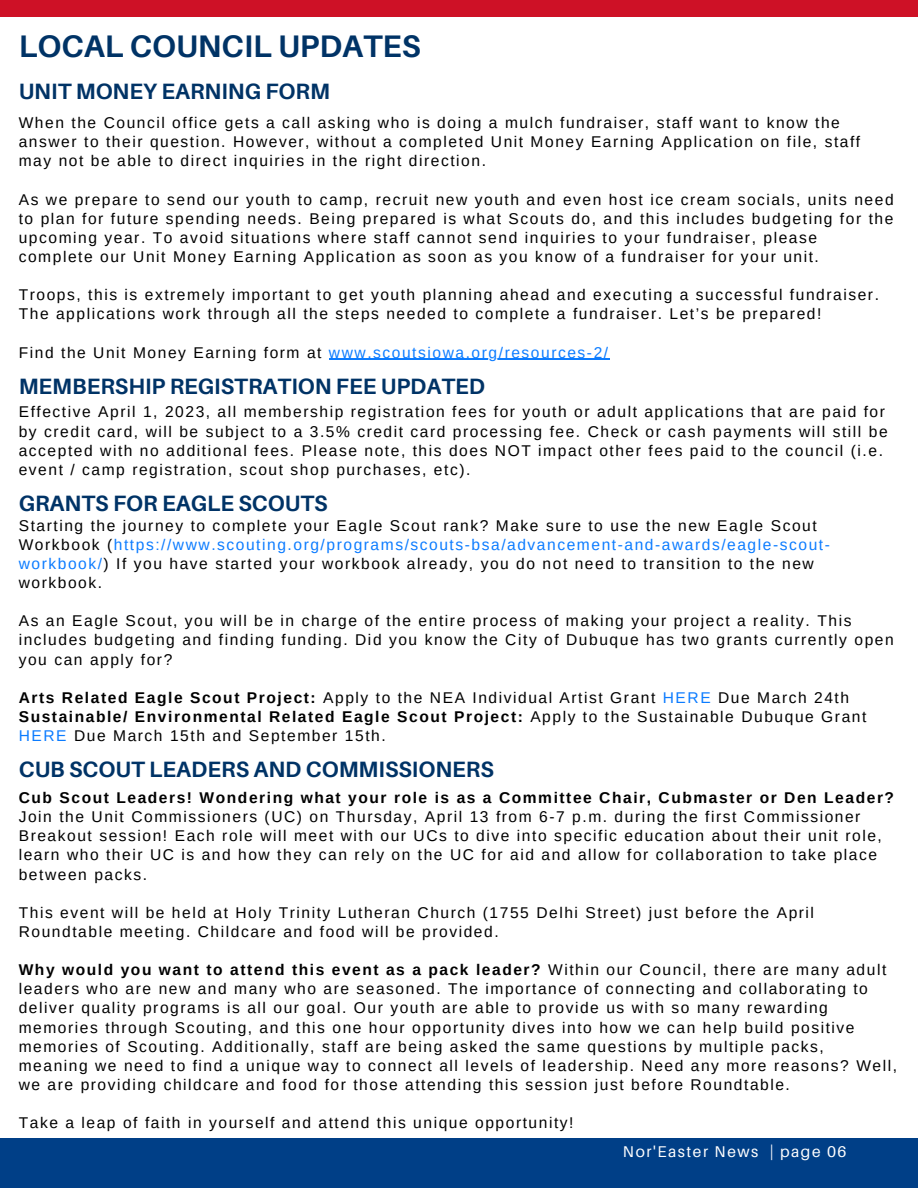
<style>
.page{position:relative;width:918px;height:1188px;background:#fff}
.page>*{position:absolute;margin:0;border:0;box-sizing:border-box;transform-origin:0 0}
.t1{font:700 31.2px "Aileron";color:#036}
.t2{font:700 22.2px "Aileron";color:#036}
.t3{font:15.6px/19.2px "Arimo";letter-spacing:.1em;color:#000}
.t4{font:700 15.6px "Arimo";letter-spacing:.1em;color:#000}
.t5{font:15.6px "Arimo";letter-spacing:.1em;color:#0c7cff}
.t6{font:15.6px "Aileron";letter-spacing:.1em;color:#fff}
.s1{color:#000}
.s2{color:#0c7cff}
.s3{font-weight:700}
</style>
<div class="page">
<div style="left:0;top:1139px;width:918px;height:49px;background:#003f87"></div>
<div style="left:0;top:0;width:918px;height:17px;background:#ce1126"></div>
<hr style="left:329px;top:359px;width:281px;height:1px;background:#0c7cff">
<h1 class="t1" style="left:19px;top:27px;width:404px">LOCAL COUNCIL UPDATES</h1>
<h2 class="t2" style="left:19px;top:78px;width:313px">UNIT MONEY EARNING FORM</h2>
<p class="t3" style="left:19px;top:113px;width:843px">When the Council office gets a call asking who is doing a mulch fundraiser, staff want to know the answer to their question. However, without a completed Unit Money Earning Application on file, staff may not be able to direct inquiries in the right direction.</p>
<p class="t3" style="left:19px;top:190px;width:876px">As we prepare to send our youth to camp, recruit new youth and even host ice cream socials, units need to plan for future spending needs. Being prepared is what Scouts do, and this includes budgeting for the upcoming year. To avoid situations where staff cannot send inquiries to your fundraiser, please complete our Unit Money Earning Application as soon as you know of a fundraiser for your unit.</p>
<p class="t3" style="left:19px;top:285px;width:862px">Troops, this is extremely important to get youth planning ahead and executing a successful fundraiser.<br>The applications work through all the steps needed to complete a fundraiser. Let’s be prepared!</p>
<p class="t5" style="left:19px;top:344px;width:591px"><span class="s1">Find the Unit Money Earning form at</span> www.scoutsiowa.org/resources-2/</p>
<h2 class="t2" style="left:19px;top:373px;width:468px">MEMBERSHIP REGISTRATION FEE UPDATED</h2>
<p class="t3" style="left:19px;top:402px;width:870px">Effective April 1, 2023, all membership registration fees for youth or adult applications that are paid for by credit card, will be subject to a 3.5% credit card processing fee. Check or cash payments will still be accepted with no additional fees. Please note, this does NOT impact other fees paid to the council (i.e. event / camp registration, scout shop purchases, etc).</p>
<h2 class="t2" style="left:19px;top:490px;width:310px">GRANTS FOR EAGLE SCOUTS</h2>
<p class="t3" style="left:19px;top:516px;width:813px">Starting the journey to complete your Eagle Scout rank? Make sure to use the new Eagle Scout Workbook (<span class="s2">https://www.scouting.org/programs/scouts-bsa/advancement-and-awards/eagle-scout&shy;workbook/</span>) If you have started your workbook already, you do not need to transition to the new workbook.</p>
<p class="t3" style="left:19px;top:611px;width:877px">As an Eagle Scout, you will be in charge of the entire process of making your project a reality. This includes budgeting and finding funding. Did you know the City of Dubuque has two grants currently open you can apply for?</p>
<p class="t3" style="left:19px;top:688px;width:849px"><span class="s3">Arts Related Eagle Scout Project:</span> Apply to the NEA Individual Artist Grant <span class="s2">HERE</span> Due March 24th<br><span class="s3">Sustainable/ Environmental Related Eagle Scout Project:</span> Apply to the Sustainable Dubuque Grant<br><span class="s2">HERE</span> Due March 15th and September 15th.</p>
<h2 class="t2" style="left:19px;top:755px;width:477px">CUB SCOUT LEADERS AND COMMISSIONERS</h2>
<p class="t4" style="left:19px;top:789px;width:877px">Cub Scout Leaders! Wondering what your role is as a Committee Chair, Cubmaster or Den Leader?</p>
<p class="t3" style="left:19px;top:807px;width:865px">Join the Unit Commissioners (UC) on Thursday, April 13 from 6-7 p.m. during the first Commissioner Breakout session! Each role will meet with our UCs to dive into specific education about their unit role, learn who their UC is and how they can rely on the UC for aid and allow for collaboration to take place between packs.</p>
<p class="t3" style="left:19px;top:903px;width:797px">This event will be held at Holy Trinity Lutheran Church (1755 Delhi Street) just before the April<br>Roundtable meeting. Childcare and food will be provided.</p>
<p class="t3" style="left:19px;top:960px;width:880px"><span class="s3">Why would you want to attend this event as a pack leader?</span> Within our Council, there are many adult leaders who are new and many who are seasoned. The importance of connecting and collaborating to deliver quality programs is all our goal. Our youth are able to provide us with so many rewarding memories through Scouting, and this one hour opportunity dives into how we can help build positive memories of Scouting. Additionally, staff are being asked the same questions by multiple packs,<br>meaning we need to find a unique way to connect all levels of leadership. Need any more reasons? Well, we are providing childcare and food for those attending this session just before Roundtable.</p>
<p class="t3" style="left:19px;top:1113px;width:556px">Take a leap of faith in yourself and attend this unique opportunity!</p>
<p class="t6" style="left:623px;top:1142px;width:225px">Nor'Easter News | page 06</p>
</div>
